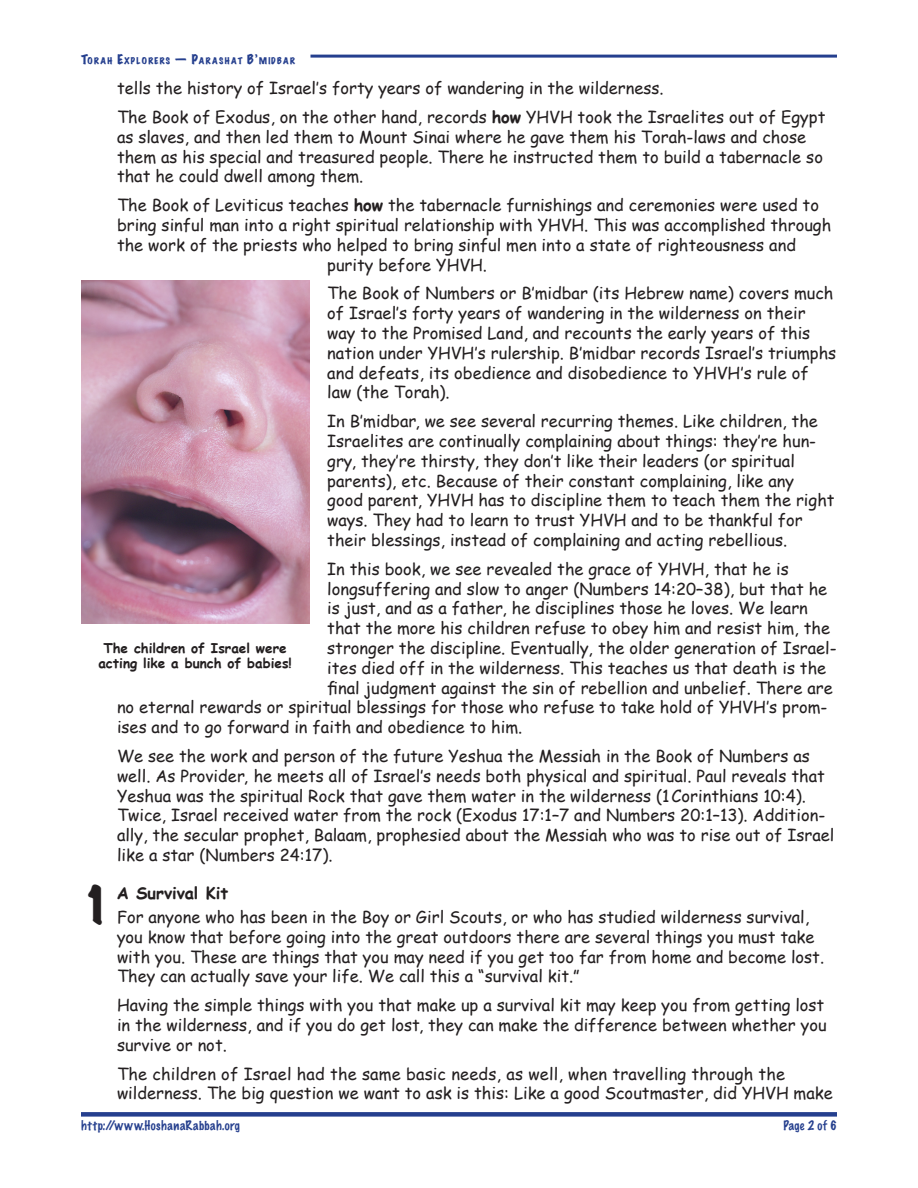
<style>
.page{position:relative;width:918px;height:1188px;background:#fff}
.page>*{position:absolute;margin:0;border:0;box-sizing:border-box;transform-origin:0 0}
.TE___hanging_indent{font:expanded 46.5px "Marker Felt";color:#231f20}
.TE_indent_left_2p{font:16.5px/19.8px "Comic Sans MS";color:#231f20}
.TE___hanging_indent-2{font:700 16.5px "Comic Sans MS";color:#231f20}
.TE_Caption{font:700 13.5px/15px "Comic Sans MS";color:#231f20;text-align:center}
.TE_Master_Page_Foot{font:100 12px "Marker Felt";letter-spacing:.045em;color:#253f8e}
.TE_Master_Headers_A{font:expanded 8.4px "Marker Felt";letter-spacing:.16em;color:#253f8e}
.s1{font-size:12px}
.s2{font-weight:700}
</style>
<div class="page">
<div style="left:81px;top:1112px;width:756px;height:5px;background:#253f8e"></div>
<hr style="left:310px;top:55px;width:527px;height:3px;background:#253f8e">
<img style="left:81px;top:281px;width:228px;height:343px">
<p class="TE_Master_Headers_A" style="left:81px;top:54px;width:216px"><span class="s1">T</span>ORAH <span class="s1">E</span>XPLORERS <span class="s1">— P</span>ARASHAT <span class="s1">B’</span>MIDBAR</p>
<p class="TE_indent_left_2p" style="left:117px;top:78px;width:548px">tells the history of Israel’s forty years of wandering in the wilderness.</p>
<p class="TE_indent_left_2p" style="left:117px;top:107px;width:710px">The Book of Exodus, on the other hand, records <span class="s2">how</span> YHVH took the Israelites out of Egypt as slaves, and then led them to Mount Sinai where he gave them his Torah-laws and chose them as his special and treasured people. There he instructed them to build a tabernacle so that he could dwell among them.</p>
<p class="TE_indent_left_2p" style="left:117px;top:195px;width:704px">The Book of Leviticus teaches <span class="s2">how</span> the tabernacle furnishings and ceremonies were used to</p>
<p class="TE_indent_left_2p" style="left:117px;top:215px;width:716px">bring sinful man into a right spiritual relationship with YHVH. This was accomplished through</p>
<p class="TE_indent_left_2p" style="left:117px;top:234px;width:681px">the work of the priests who helped to bring sinful men into a state of righteousness and</p>
<p class="TE_indent_left_2p" style="left:327px;top:254px;width:161px">purity before YHVH.</p>
<p class="TE_indent_left_2p" style="left:327px;top:283px;width:511px">The Book of Numbers or B’midbar (its Hebrew name) covers much of Israel’s forty years of wandering in the wilderness on their way to the Promised Land, and recounts the early years of this nation under YHVH’s rulership. B’midbar records Israel’s triumphs and defeats, its obedience and disobedience to YHVH’s rule of law (the Torah).</p>
<p class="TE_indent_left_2p" style="left:327px;top:411px;width:509px">In B’midbar, we see several recurring themes. Like children, the Israelites are continually complaining about things: they’re hun&shy;gry, they’re thirsty, they don’t like their leaders (or spiritual parents), etc. Because of their constant complaining, like any<br>good parent, YHVH has to discipline them to teach them the right ways. They had to learn to trust YHVH and to be thankful for their blessings, instead of complaining and acting rebellious.</p>
<p class="TE_indent_left_2p" style="left:327px;top:558px;width:463px">In this book, we see revealed the grace of YHVH, that he is</p>
<p class="TE_indent_left_2p" style="left:327px;top:578px;width:502px">longsuffering and slow to anger (Numbers 14:20–38), but that he</p>
<p class="TE_indent_left_2p" style="left:327px;top:598px;width:482px">is just, and as a father, he disciplines those he loves. We learn</p>
<p class="TE_indent_left_2p" style="left:327px;top:618px;width:504px">that the more his children refuse to obey him and resist him, the</p>
<p class="TE_indent_left_2p" style="left:327px;top:638px;width:511px">stronger the discipline. Eventually, the older generation of Israel-</p>
<p class="TE_indent_left_2p" style="left:327px;top:657px;width:501px">ites died off in the wilderness. This teaches us that death is the</p>
<p class="TE_indent_left_2p" style="left:327px;top:677px;width:507px">final judgment against the sin of rebellion and unbelief. There are</p>
<p class="TE_indent_left_2p" style="left:117px;top:697px;width:712px">no eternal rewards or spiritual blessings for those who refuse to take hold of YHVH’s prom-</p>
<p class="TE_indent_left_2p" style="left:117px;top:717px;width:407px">ises and to go forward in faith and obedience to him.</p>
<p class="TE_indent_left_2p" style="left:117px;top:746px;width:719px">We see the work and person of the future Yeshua the Messiah in the Book of Numbers as well. As Provider, he meets all of Israel’s needs both physical and spiritual. Paul reveals that Yeshua was the spiritual Rock that gave them water in the wilderness (1Corinthians 10:4).<br>Twice, Israel received water from the rock (Exodus 17:1–7 and Numbers 20:1–13). Addition&shy;ally, the secular prophet, Balaam, prophesied about the Messiah who was to rise out of Israel like a star (Numbers 24:17).</p>
<p class="TE___hanging_indent" style="left:81px;top:871px;width:32px">1</p>
<p class="TE___hanging_indent-2" style="left:117px;top:881px;width:113px">A Survival Kit</p>
<p class="TE_Caption" style="left:98px;top:640px;width:195px">The children of Israel were acting like a bunch of babies!</p>
<p class="TE_indent_left_2p" style="left:117px;top:907px;width:709px">For anyone who has been in the Boy or Girl Scouts, or who has studied wilderness survival, you know that before going into the great outdoors there are several things you must take with you. These are things that you may need if you get too far from home and become lost.<br>They can actually save your life. We call this a “survival kit.”</p>
<p class="TE_indent_left_2p" style="left:117px;top:995px;width:711px">Having the simple things with you that make up a survival kit may keep you from getting lost in the wilderness, and if you do get lost, they can make the difference between whether you survive or not.</p>
<p class="TE_indent_left_2p" style="left:117px;top:1063px;width:717px">The children of Israel had the same basic needs, as well, when travelling through the wilderness. The big question we want to ask is this: Like a good Scoutmaster, did YHVH make</p>
<p class="TE_Master_Page_Foot" style="left:81px;top:1117px;width:161px">http://www.HoshanaRabbah.org</p>
<p class="TE_Master_Page_Foot" style="left:783px;top:1117px;width:55px">Page 2 of 6</p>
</div>
